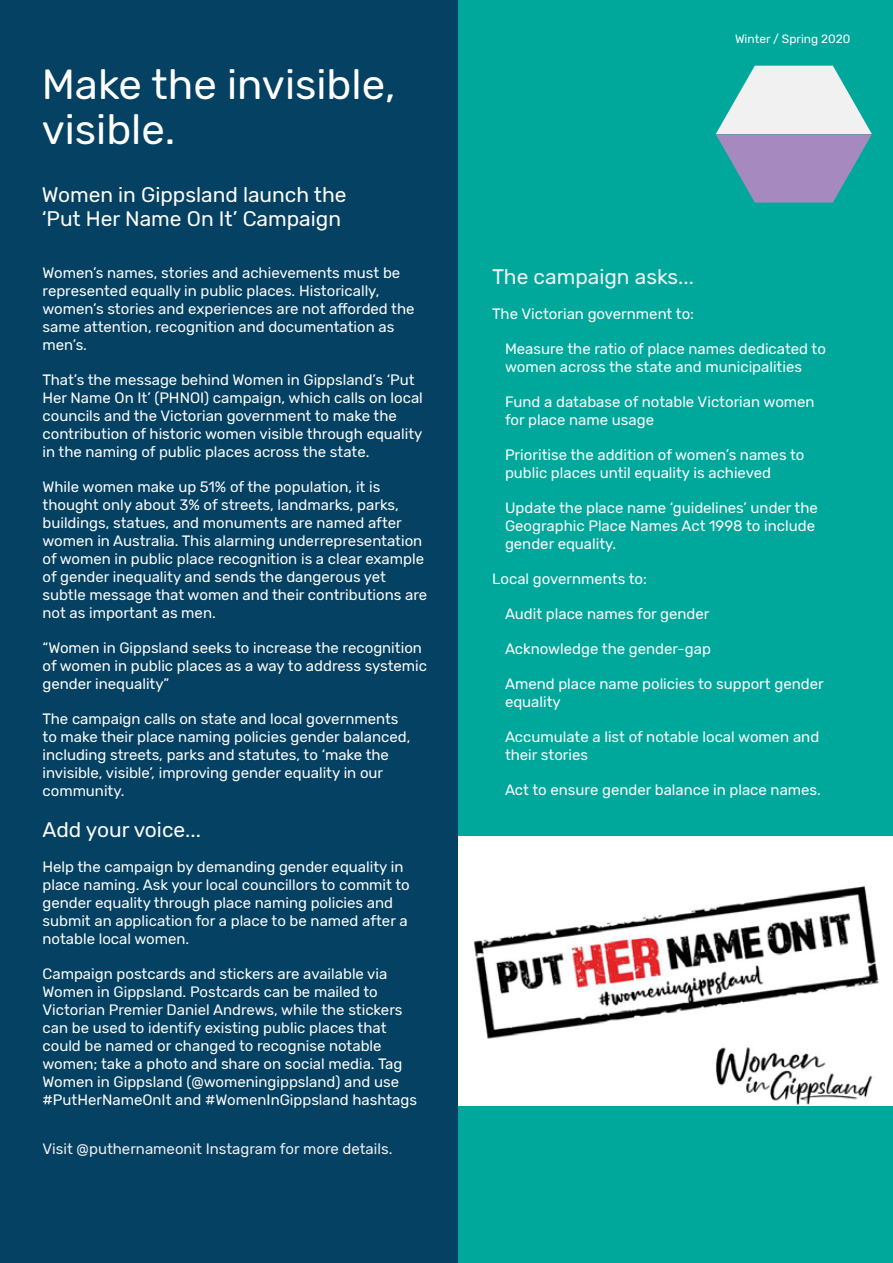
<style>
.page{position:relative;width:893px;height:1263px;background:#054162}
.page>*{position:absolute;margin:0;border:0;box-sizing:border-box;transform-origin:0 0}
.t1{font:42px/45px "Rubik";color:#fff}
.t2{font:21px/24px "Rubik";color:#fff}
.t3{font:21px "Rubik";color:#f2f3f3}
.t4{font:15px/18px "Rubik";color:#fff}
.t5{font:15px "Rubik";color:#f1f1f2}
.t6{font:12px "Rubik";color:#fff}
</style>
<div class="page">
<div style="left:459px;top:0;width:434px;height:1263px;background:#00a89c"></div>
<svg style="left:716px;top:66px;width:156px;height:137px"></svg>
<img style="left:458px;top:837px;width:435px;height:269px">
<h2 class="t1" style="left:42px;top:63px;width:355px">Make the invisible, visible.</h2>
<p class="t2" style="left:42px;top:183px;width:306px">Women in Gippsland launch the ‘Put Her Name On It’ Campaign</p>
<p class="t4" style="left:43px;top:264px;width:374px">Women’s names, stories and achievements must be represented equally in public places. Historically, women’s stories and experiences are not afforded the same attention, recognition and documentation as men’s.</p>
<p class="t4" style="left:43px;top:371px;width:382px">That’s the message behind Women in Gippsland’s ‘Put Her Name On It’ (PHNOI) campaign, which calls on local councils and the Victorian government to make the contribution of historic women visible through equality in the naming of public places across the state.</p>
<p class="t4" style="left:43px;top:478px;width:386px">While women make up 51% of the population, it is thought only about 3% of streets, landmarks, parks, buildings, statues, and monuments are named after women in Australia. This alarming underrepresentation of women in public place recognition is a clear example of gender inequality and sends the dangerous yet subtle message that women and their contributions are not as important as men.</p>
<p class="t4" style="left:43px;top:639px;width:386px">“Women in Gippsland seeks to increase the recognition of women in public places as a way to address systemic gender inequality”</p>
<p class="t4" style="left:43px;top:710px;width:369px">The campaign calls on state and local governments to make their place naming policies gender balanced, including streets, parks and statutes, to ‘make the invisible, visible’, improving gender equality in our community.</p>
<h3 class="t2" style="left:43px;top:818px;width:160px">Add your voice...</h3>
<p class="t4" style="left:43px;top:858px;width:369px">Help the campaign by demanding gender equality in place naming. Ask your local councillors to commit to gender equality through place naming policies and submit an application for a place to be named after a notable local women.</p>
<p class="t4" style="left:43px;top:965px;width:376px">Campaign postcards and stickers are available via Women in Gippsland. Postcards can be mailed to Victorian Premier Daniel Andrews, while the stickers can be used to identify existing public places that could be named or changed to recognise notable women; take a photo and share on social media. Tag Women in Gippsland (@womeningippsland) and use #PutHerNameOnIt and #WomenInGippsland hashtags</p>
<p class="t5" style="left:43px;top:1140px;width:351px">Visit @puthernameonit Instagram for more details.</p>
<p class="t6" style="left:735px;top:32px;width:117px">Winter / Spring 2020</p>
<h3 class="t3" style="left:492px;top:264px;width:203px">The campaign asks...</h3>
<p class="t4" style="left:492px;top:305px;width:203px">The Victorian government to:</p>
<p class="t4" style="left:505px;top:340px;width:322px">Measure the ratio of place names dedicated to women across the state and municipalities</p>
<p class="t4" style="left:505px;top:393px;width:311px">Fund a database of notable Victorian women for place name usage</p>
<p class="t4" style="left:505px;top:446px;width:301px">Prioritise the addition of women’s names to public places until equality is achieved</p>
<p class="t4" style="left:505px;top:499px;width:314px">Update the place name ‘guidelines’ under the<br>Geographic Place Names Act 1998 to include gender equality.</p>
<p class="t4" style="left:492px;top:570px;width:156px">Local governments to:</p>
<p class="t4" style="left:505px;top:605px;width:206px">Audit place names for gender</p>
<p class="t4" style="left:505px;top:640px;width:207px">Acknowledge the gender-gap</p>
<p class="t4" style="left:505px;top:675px;width:320px">Amend place name policies to support gender equality</p>
<p class="t4" style="left:505px;top:728px;width:316px">Accumulate a list of notable local women and their stories</p>
<p class="t4" style="left:505px;top:781px;width:317px">Act to ensure gender balance in place names.</p>
</div>
